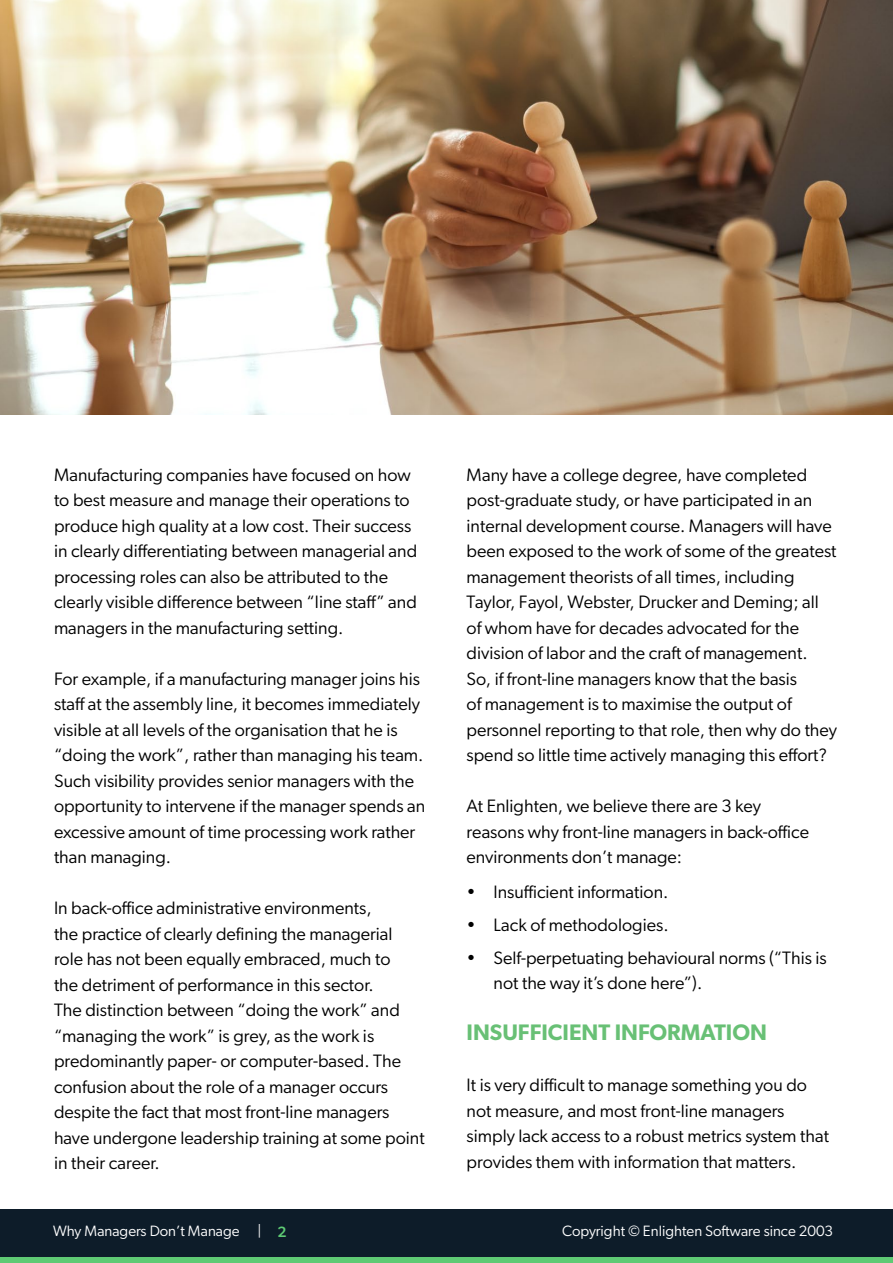
<style>
.page{position:relative;width:893px;height:1263px;background:#fff}
.page>*{position:absolute;margin:0;border:0;box-sizing:border-box;transform-origin:0 0}
.t1{font:600 22.5px "Gibson";color:#68c075}
.t2{font:18px/25.5px "Gibson";color:#000101}
.t3{font:15px "Gibson";color:#fff}
.s1{font-weight:500;color:#5eca74}
</style>
<div class="page">
<div style="left:0;top:1209px;width:893px;height:54px;background:#0d1c29"></div>
<div style="left:0;top:1257px;width:893px;height:6px;background:#5eca74"></div>
<img style="left:0;top:0;width:893px;height:414px">
<p class="t2" style="left:54px;top:461px;width:365px">Manufacturing companies have focused on how to best measure and manage their operations to produce high quality at a low cost. Their success in clearly differentiating between managerial and processing roles can also be attributed to the clearly visible difference between “line staff” and managers in the manufacturing setting.</p>
<p class="t2" style="left:54px;top:665px;width:373px">For example, if a manufacturing manager joins his staff at the assembly line, it becomes immediately visible at all levels of the organisation that he is “doing the work”, rather than managing his team.<br>Such visibility provides senior managers with the opportunity to intervene if the manager spends an excessive amount of time processing work rather than managing.</p>
<p class="t2" style="left:54px;top:895px;width:372px">In back-office administrative environments,<br>the practice of clearly defining the managerial role has not been equally embraced, much to<br>the detriment of performance in this sector.<br>The distinction between “doing the work” and “managing the work” is grey, as the work is predominantly paper- or computer-based. The confusion about the role of a manager occurs despite the fact that most front-line managers have undergone leadership training at some point in their career.</p>
<p class="t2" style="left:467px;top:461px;width:372px">Many have a college degree, have completed post-graduate study, or have participated in an internal development course. Managers will have been exposed to the work of some of the greatest management theorists of all times, including Taylor, Fayol, Webster, Drucker and Deming; all of whom have for decades advocated for the division of labor and the craft of management.<br>So, if front-line managers know that the basis<br>of management is to maximise the output of personnel reporting to that role, then why do they spend so little time actively managing this effort?</p>
<p class="t2" style="left:467px;top:793px;width:344px">At Enlighten, we believe there are 3 key reasons why front-line managers in back-office environments don’t manage:</p>
<p class="t2" style="left:467px;top:878px;width:203px">• Insufficient information.</p>
<p class="t2" style="left:467px;top:911px;width:204px">• Lack of methodologies.</p>
<p class="t2" style="left:494px;top:944px;width:335px;text-indent:-27px">• Self-perpetuating behavioural norms (“This is not the way it’s done here”).</p>
<p class="t1" style="left:467px;top:1019px;width:302px">INSUFFICIENT INFORMATION</p>
<p class="t2" style="left:467px;top:1072px;width:364px">It is very difficult to manage something you do not measure, and most front-line managers simply lack access to a robust metrics system that provides them with information that matters.</p>
<p class="t3" style="left:53px;top:1222px;width:235px">Why Managers Don’t Manage | <span class="s1">2</span></p>
<p class="t3" style="left:562px;top:1222px;width:273px">Copyright © Enlighten Software since 2003</p>
</div>
